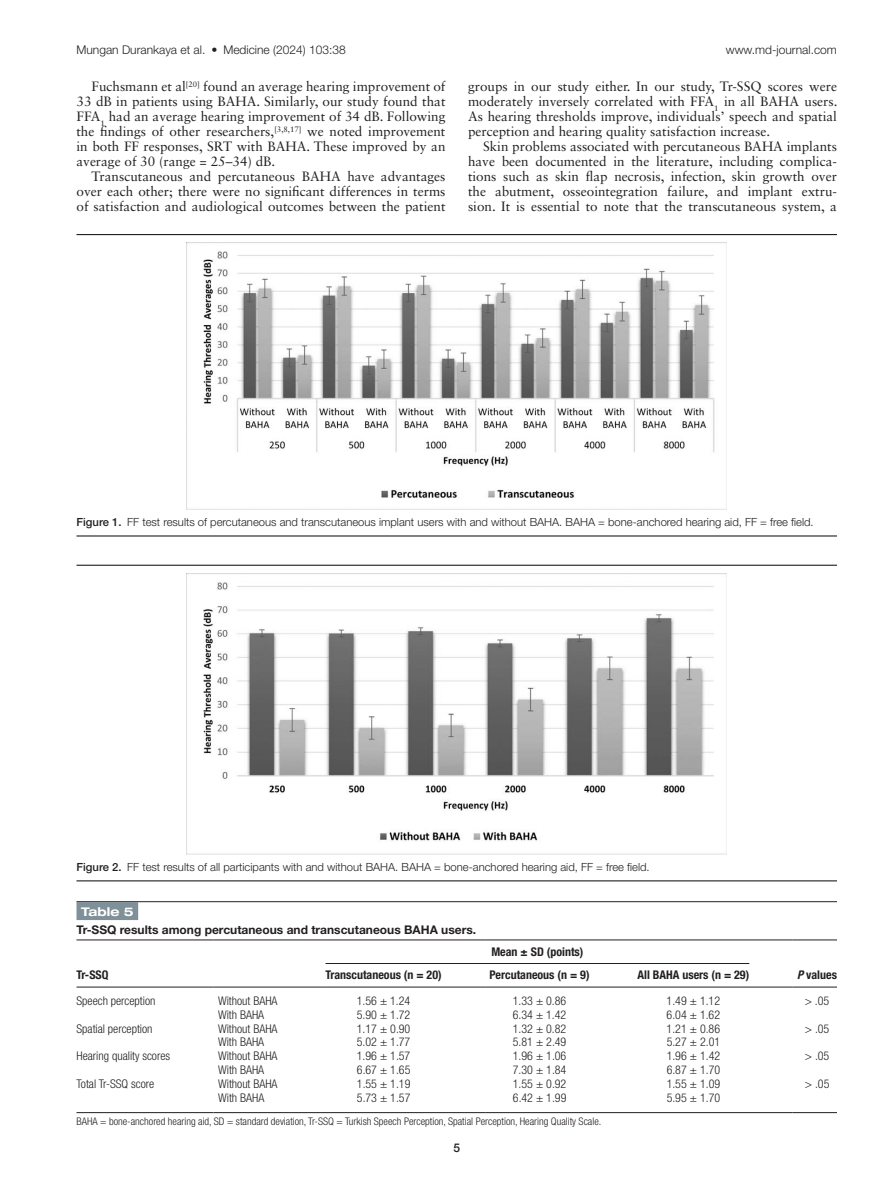
<style>
.page{position:relative;width:891px;height:1188px;background:#fff}
.page>*{position:absolute;margin:0;border:0;box-sizing:border-box;transform-origin:0 0}
.t1{font:13.5px/15px "Sabon LT Std";color:#231f20;text-align:justify}
.t2{font:300 condensed 12px "Helvetica Neue LT Std";color:#231f20}
.t3{font:700 condensed 12px "Helvetica Neue LT Std";color:#231f20}
.t4{font:300 12px "Helvetica Neue LT Std";color:#231f20}
.t5{font:700 12px "Helvetica Neue LT Std";color:#231f20}
.t6{font:700 expanded 12px "Helvetica Neue LT Std";color:#fff}
.t7{font:500 12px "Helvetica Neue LT Std";color:#231f20}
.t8{font:300 11.25px "Helvetica Neue LT Std";color:#231f20}
.t9{font:300 condensed 10.5px "Helvetica Neue LT Std";color:#231f20}
.s1{font-weight:500}
.s2{font-style:italic}
</style>
<div class="page">
<img style="left:187px;top:244px;width:540px;height:265px">
<hr style="left:76px;top:234px;width:761px;height:1px;background:#231f20">
<hr style="left:76px;top:535px;width:761px;height:2px;background:#231f20">
<img style="left:187px;top:574px;width:540px;height:280px">
<hr style="left:76px;top:565px;width:761px;height:1px;background:#231f20">
<hr style="left:76px;top:880px;width:761px;height:1px;background:#231f20">
<hr style="left:76px;top:901px;width:761px;height:1px;background:#231f20">
<div style="left:76px;top:902px;width:62px;height:18px;background:#7f9098"></div>
<hr style="left:76px;top:940px;width:138px;height:1px;background:#231f20">
<hr style="left:214px;top:940px;width:107px;height:1px;background:#231f20">
<hr style="left:76px;top:987px;width:138px;height:1px;background:#231f20">
<hr style="left:214px;top:987px;width:107px;height:1px;background:#231f20">
<hr style="left:321px;top:940px;width:164px;height:1px;background:#231f20">
<hr style="left:485px;top:940px;width:148px;height:1px;background:#231f20">
<hr style="left:633px;top:940px;width:160px;height:1px;background:#231f20">
<hr style="left:793px;top:940px;width:44px;height:1px;background:#231f20">
<hr style="left:793px;top:987px;width:44px;height:1px;background:#231f20">
<hr style="left:321px;top:987px;width:164px;height:1px;background:#231f20">
<hr style="left:485px;top:987px;width:148px;height:1px;background:#231f20">
<hr style="left:633px;top:987px;width:160px;height:1px;background:#231f20">
<hr style="left:214px;top:1112px;width:107px;height:1px;background:#231f20">
<hr style="left:321px;top:1112px;width:164px;height:1px;background:#231f20">
<hr style="left:485px;top:1112px;width:148px;height:1px;background:#231f20">
<hr style="left:633px;top:1112px;width:160px;height:1px;background:#231f20">
<hr style="left:76px;top:1112px;width:138px;height:1px;background:#231f20">
<hr style="left:793px;top:1112px;width:44px;height:1px;background:#231f20">
<hr style="left:326px;top:963px;width:423px;height:1px;background:#231f20">
<p class="t4" style="left:76px;top:42px;width:271px">Mungan Durankaya et al. • Medicine (2024) 103:38</p>
<p class="t4" style="left:726px;top:42px;width:113px">www.md-journal.com</p>
<p class="t1" style="left:77px;top:79px;width:371px;text-indent:15px">Fuchsmann et al<sup>[20]</sup> found an average hearing improvement of 33 dB in patients using BAHA. Similarly, our study found that FFA<sub>1</sub> had an average hearing improvement of 34 dB. Following the findings of other researchers,<sup>[3,8,17]</sup> we noted improvement in both FF responses, SRT with BAHA. These improved by an average of 30 (range = 25–34) dB.</p>
<p class="t1" style="left:77px;top:169px;width:371px;text-indent:15px">Transcutaneous and percutaneous BAHA have advantages over each other; there were no significant differences in terms of satisfaction and audiological outcomes between the patient</p>
<p class="t1" style="left:468px;top:79px;width:371px">groups in our study either. In our study, Tr-SSQ scores were moderately inversely correlated with FFA<sub>1</sub> in all BAHA users.<br>As hearing thresholds improve, individuals’ speech and spatial perception and hearing quality satisfaction increase.</p>
<p class="t1" style="left:468px;top:139px;width:371px;text-indent:15px">Skin problems associated with percutaneous BAHA implants have been documented in the literature, including complica&shy;tions such as skin flap necrosis, infection, skin growth over the abutment, osseointegration failure, and implant extru&shy;sion. It is essential to note that the transcutaneous system, a</p>
<p class="t8" style="left:76px;top:516px;width:739px"><span class="s1">Figure 1.</span> FF test results of percutaneous and transcutaneous implant users with and without BAHA. BAHA = bone-anchored hearing aid, FF = free field.</p>
<p class="t8" style="left:76px;top:860px;width:575px"><span class="s1">Figure 2.</span> FF test results of all participants with and without BAHA. BAHA = bone-anchored hearing aid, FF = free field.</p>
<p class="t6" style="left:81px;top:904px;width:54px">Table 5</p>
<p class="t5" style="left:76px;top:922px;width:401px">Tr-SSQ results among percutaneous and transcutaneous BAHA users.</p>
<p class="t3" style="left:76px;top:968px;width:33px">Tr-SSQ</p>
<p class="t3" style="left:491px;top:944px;width:94px">Mean ± SD (points)</p>
<p class="t3" style="left:326px;top:968px;width:118px">Transcutaneous (n = 20)</p>
<p class="t3" style="left:490px;top:968px;width:101px">Percutaneous (n = 9)</p>
<p class="t3" style="left:638px;top:968px;width:113px">All BAHA users (n = 29)</p>
<p class="t3" style="left:797px;top:968px;width:41px"><span class="s2">P</span> values</p>
<p class="t2" style="left:76px;top:994px;width:81px">Speech perception</p>
<p class="t2" style="left:218px;top:994px;width:61px">Without BAHA</p>
<p class="t2" style="left:357px;top:994px;width:55px">1.56 ± 1.24</p>
<p class="t2" style="left:513px;top:994px;width:55px">1.33 ± 0.86</p>
<p class="t2" style="left:667px;top:994px;width:55px">1.49 ± 1.12</p>
<p class="t2" style="left:805px;top:994px;width:26px">&gt; .05</p>
<p class="t2" style="left:218px;top:1008px;width:48px">With BAHA</p>
<p class="t2" style="left:357px;top:1008px;width:55px">5.90 ± 1.72</p>
<p class="t2" style="left:513px;top:1008px;width:55px">6.34 ± 1.42</p>
<p class="t2" style="left:667px;top:1008px;width:55px">6.04 ± 1.62</p>
<p class="t2" style="left:76px;top:1022px;width:78px">Spatial perception</p>
<p class="t2" style="left:218px;top:1022px;width:61px">Without BAHA</p>
<p class="t2" style="left:357px;top:1022px;width:55px">1.17 ± 0.90</p>
<p class="t2" style="left:513px;top:1022px;width:55px">1.32 ± 0.82</p>
<p class="t2" style="left:667px;top:1022px;width:55px">1.21 ± 0.86</p>
<p class="t2" style="left:805px;top:1022px;width:26px">&gt; .05</p>
<p class="t2" style="left:218px;top:1035px;width:48px">With BAHA</p>
<p class="t2" style="left:357px;top:1035px;width:55px">5.02 ± 1.77</p>
<p class="t2" style="left:513px;top:1035px;width:55px">5.81 ± 2.49</p>
<p class="t2" style="left:667px;top:1035px;width:55px">5.27 ± 2.01</p>
<p class="t2" style="left:77px;top:1049px;width:95px">Hearing quality scores</p>
<p class="t2" style="left:218px;top:1049px;width:61px">Without BAHA</p>
<p class="t2" style="left:357px;top:1049px;width:55px">1.96 ± 1.57</p>
<p class="t2" style="left:513px;top:1049px;width:55px">1.96 ± 1.06</p>
<p class="t2" style="left:667px;top:1049px;width:55px">1.96 ± 1.42</p>
<p class="t2" style="left:805px;top:1049px;width:26px">&gt; .05</p>
<p class="t2" style="left:218px;top:1063px;width:48px">With BAHA</p>
<p class="t2" style="left:357px;top:1063px;width:55px">6.67 ± 1.65</p>
<p class="t2" style="left:513px;top:1063px;width:55px">7.30 ± 1.84</p>
<p class="t2" style="left:667px;top:1063px;width:55px">6.87 ± 1.70</p>
<p class="t2" style="left:77px;top:1077px;width:79px">Total Tr-SSQ score</p>
<p class="t2" style="left:218px;top:1077px;width:61px">Without BAHA</p>
<p class="t2" style="left:357px;top:1077px;width:55px">1.55 ± 1.19</p>
<p class="t2" style="left:513px;top:1077px;width:55px">1.55 ± 0.92</p>
<p class="t2" style="left:667px;top:1077px;width:55px">1.55 ± 1.09</p>
<p class="t2" style="left:805px;top:1077px;width:26px">&gt; .05</p>
<p class="t2" style="left:218px;top:1091px;width:48px">With BAHA</p>
<p class="t2" style="left:357px;top:1091px;width:55px">5.73 ± 1.57</p>
<p class="t2" style="left:513px;top:1091px;width:55px">6.42 ± 1.99</p>
<p class="t2" style="left:667px;top:1091px;width:55px">5.95 ± 1.70</p>
<p class="t9" style="left:76px;top:1115px;width:526px">BAHA = bone-anchored hearing aid, SD = standard deviation, Tr-SSQ = Turkish Speech Perception, Spatial Perception, Hearing Quality Scale.</p>
<p class="t7" style="left:453px;top:1140px;width:8px">5</p>
</div>
